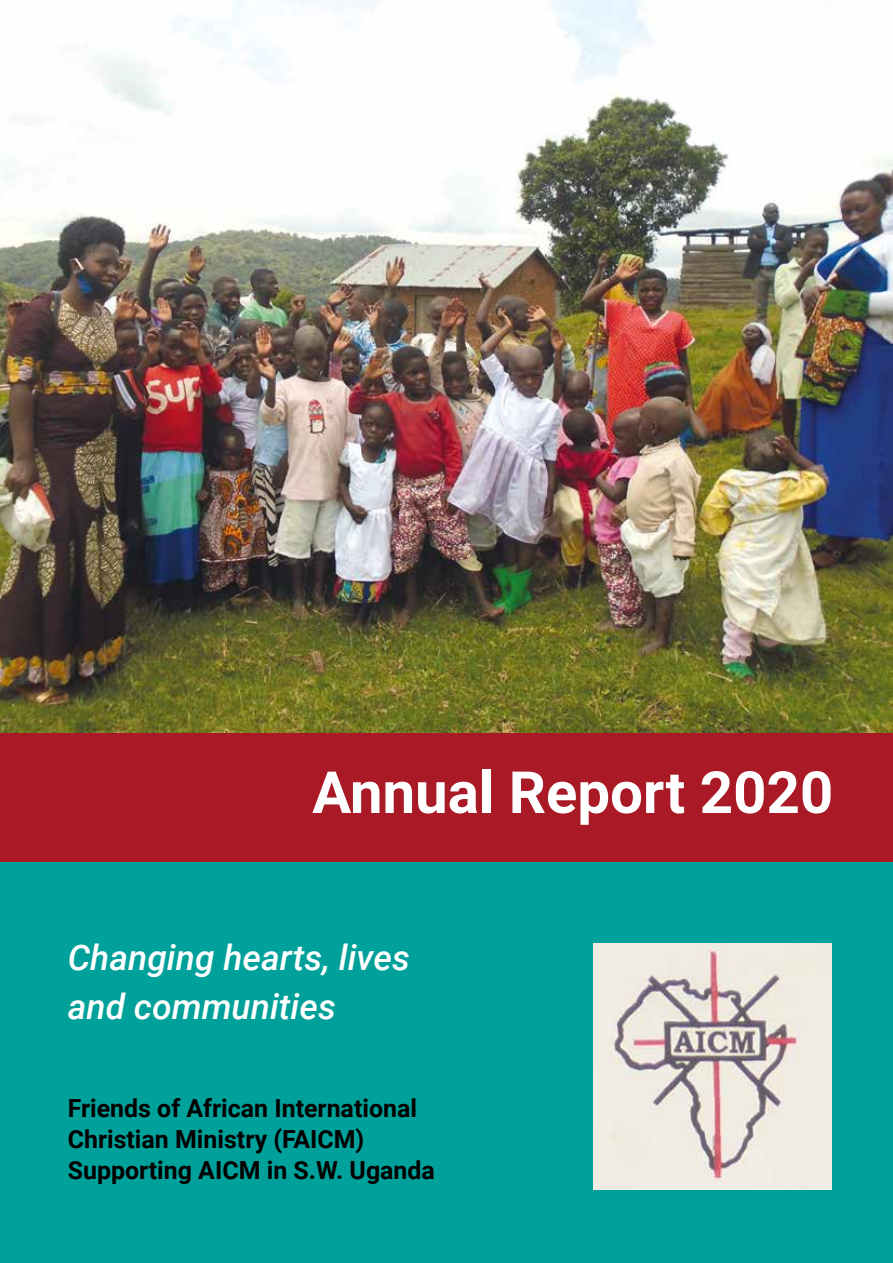
<style>
.page{position:relative;width:893px;height:1263px;background:#fff}
.page>*{position:absolute;margin:0;border:0;box-sizing:border-box;transform-origin:0 0}
.t1{font:700 58.2px "Roboto";color:#fff}
.t2{font:italic 500 35.25px/49.8px "Roboto";color:#fff}
.t3{font:700 24.9px/31.2px "Roboto";color:#000}
</style>
<div class="page">
<div style="left:0;top:777px;width:893px;height:486px;background:#00a19a"></div>
<img style="left:0;top:0;width:893px;height:732px">
<img style="left:593px;top:943px;width:238px;height:246px">
<div style="left:0;top:733px;width:893px;height:128px;background:#a91926"></div>
<h1 class="t1" style="left:312px;top:751px;width:523px">Annual Report 2020</h1>
<h2 class="t2" style="left:68px;top:931px;width:344px">Changing hearts, lives and communities</h2>
<p class="t3" style="left:68px;top:1091px;width:369px">Friends of African International<br>Christian Ministry (FAICM)<br>Supporting AICM in S.W. Uganda</p>
</div>
